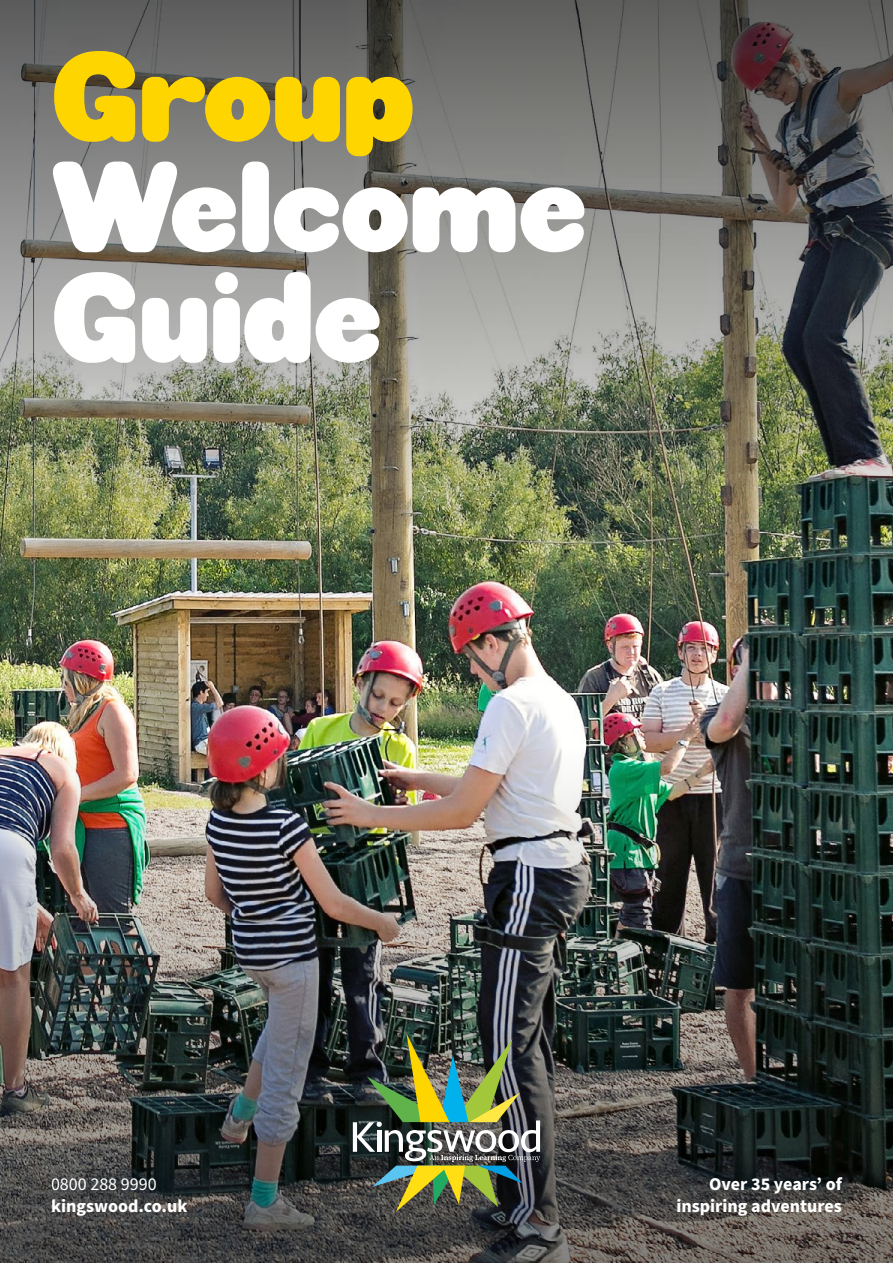
<style>
.page{position:relative;width:893px;height:1263px;background:#fff}
.page>*{position:absolute;margin:0;border:0;box-sizing:border-box;transform-origin:0 0}
.t1{font:126px/110.6px "HWT Gothic Round";letter-spacing:-.005em;color:#fff}
.t2{font:126px "HWT Gothic Round";color:#ffd500}
.t3{font:700 18px/21.6px "Source Sans Pro";color:#fff;text-align:right}
.t4{font:18px "Source Sans Pro";color:#fff}
</style>
<div class="page">
<img style="left:0;top:606px;width:893px;height:140px">
<img style="left:0;top:0;width:893px;height:606px">
<img style="left:0;top:746px;width:893px;height:517px">
<img style="left:353px;top:1033px;width:187px;height:179px">
<h1 class="t2" style="left:51px;top:27px;width:365px">Group</h1>
<h1 class="t1" style="left:51px;top:156px;width:537px">Welcome<br>Guide</h1>
<p class="t4" style="left:51px;top:1172px;width:107px">0800 288 9990</p>
<p class="t3" style="left:51px;top:1196px;width:138px">kingswood.co.uk</p>
<p class="t3" style="left:676px;top:1174px;width:167px">Over 35 years’ of inspiring adventures</p>
</div>
